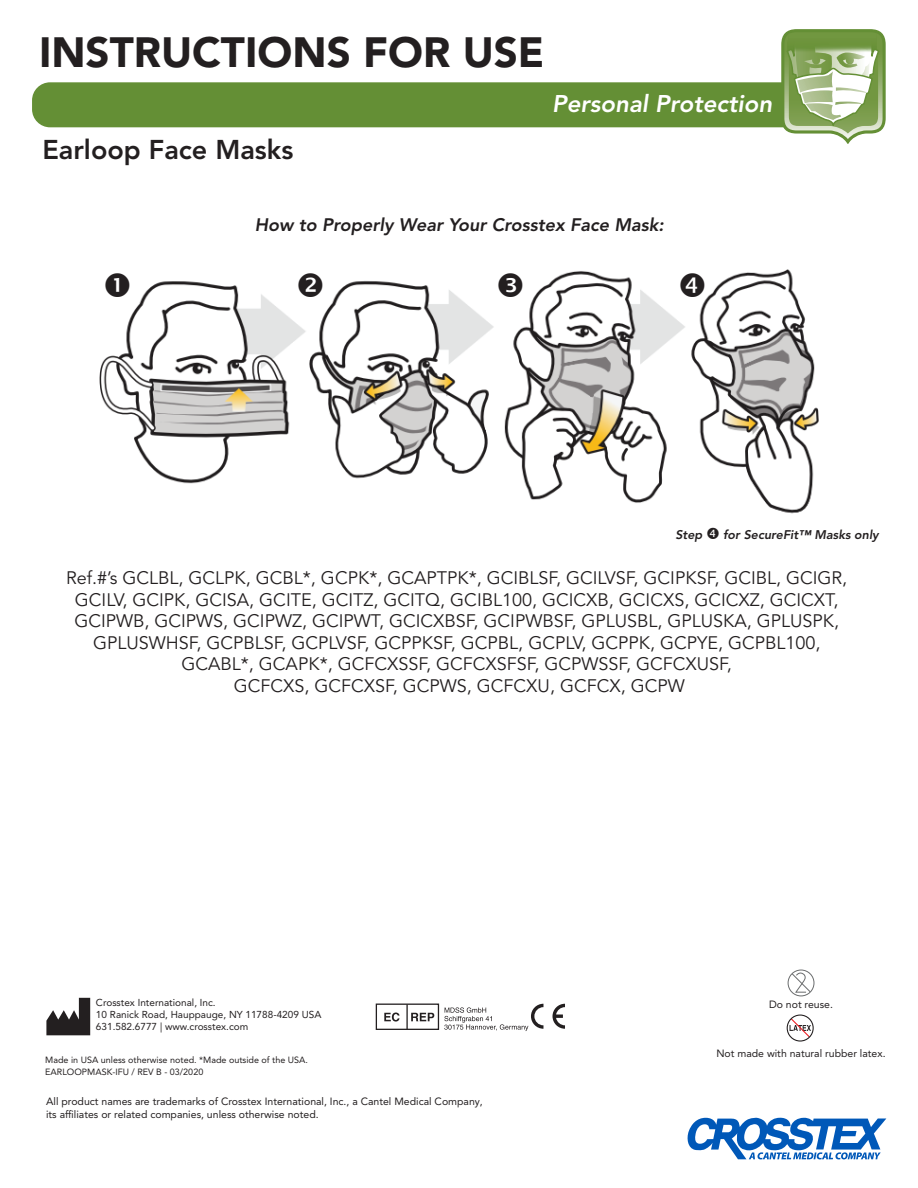
<style>
.page{position:relative;width:918px;height:1188px;background:#fff}
.page>*{position:absolute;margin:0;border:0;box-sizing:border-box;transform-origin:0 0}
.t1{font:900 42px "Avenir LT Pro";color:#231f20}
.t2{font:800 27px "Avenir LT Pro";color:#231f20}
.t3{font:italic 800 24px "Avenir LT Pro";color:#fff}
.t4{font:18px/21.6px "Avenir LT Pro";color:#231f20;text-align:center}
.t5{font:italic 800 18px "Avenir LT Pro";color:#231f20}
.t6{font:italic 800 12.45px "Avenir LT Pro";color:#231f20}
.t7{font:10.5px/12.6px "Avenir LT Pro";color:#231f20}
.t8{font:10.05px/11.7px "Avenir LT Pro";color:#231f20}
.t9{font:9px/12px "Avenir LT Pro";color:#231f20}
</style>
<div class="page">
<div style="left:32px;top:82px;width:849px;height:45px;background:#648f35;border-radius:18px"></div>
<svg style="left:781px;top:29px;width:105px;height:115px"></svg>
<svg style="left:787px;top:52px;width:89px;height:1px"></svg>
<svg style="left:787px;top:51px;width:89px;height:1px"></svg>
<svg style="left:787px;top:50px;width:89px;height:1px"></svg>
<hr style="left:787px;top:46px;width:89px;height:4px;background:#679136">
<svg style="left:794px;top:49px;width:78px;height:1px"></svg>
<svg style="left:795px;top:48px;width:77px;height:1px"></svg>
<svg style="left:815px;top:47px;width:57px;height:1px"></svg>
<div style="left:788px;top:42px;width:88px;height:5px;background:#6f9540"></div>
<div style="left:788px;top:41px;width:88px;height:5px;background:#6c933a"></div>
<div style="left:788px;top:36px;width:88px;height:5px;background:#6f953e"></div>
<hr style="left:788px;top:35px;width:88px;height:4px;background:#70953f">
<hr style="left:789px;top:34px;width:87px;height:4px;background:#719740">
<img style="left:99px;top:269px;width:720px;height:245px">
<svg style="left:687px;top:1117px;width:199px;height:42px"></svg>
<div style="left:788px;top:970px;width:27px;height:26px;border:1px solid #6d6f70;border-radius:50%"></div>
<svg style="left:791px;top:972px;width:21px;height:21px"></svg>
<svg style="left:790px;top:1017px;width:21px;height:22px"></svg>
<div style="left:787px;top:1015px;width:27px;height:27px;border:1px solid #231f20;border-radius:50%"></div>
<svg style="left:46px;top:998px;width:44px;height:37px"></svg>
<hr style="left:406px;top:1004px;width:2px;height:25px;background:#231f20">
<div style="left:376px;top:1004px;width:63px;height:26px;border:1px solid #231f20"></div>
<svg style="left:384px;top:1013px;width:16px;height:9px"></svg>
<svg style="left:411px;top:1013px;width:23px;height:8px"></svg>
<svg style="left:444px;top:1004px;width:99px;height:27px"></svg>
<svg style="left:553px;top:1004px;width:12px;height:25px"></svg>
<svg style="left:106px;top:273px;width:23px;height:24px"></svg>
<svg style="left:299px;top:273px;width:23px;height:24px"></svg>
<svg style="left:499px;top:273px;width:23px;height:24px"></svg>
<svg style="left:681px;top:273px;width:23px;height:24px"></svg>
<h1 class="t1" style="left:39px;top:27px;width:507px">INSTRUCTIONS FOR USE</h1>
<h2 class="t2" style="left:43px;top:134px;width:252px">Earloop Face Masks</h2>
<h3 class="t3" style="left:552px;top:90px;width:221px">Personal Protection</h3>
<p class="t5" style="left:255px;top:214px;width:410px">How to Properly Wear Your Crosstex Face Mask:</p>
<p class="t6" style="left:675px;top:527px;width:29px">Step</p>
<p class="t6" style="left:723px;top:527px;width:157px">for SecureFit™ Masks only</p>
<p class="t4" style="left:66px;top:567px;width:783px">Ref.#’s GCLBL, GCLPK, GCBL*, GCPK*, GCAPTPK*, GCIBLSF, GCILVSF, GCIPKSF, GCIBL, GCIGR, GCILV, GCIPK, GCISA, GCITE, GCITZ, GCITQ, GCIBL100, GCICXB, GCICXS, GCICXZ, GCICXT, GCIPWB, GCIPWS, GCIPWZ, GCIPWT, GCICXBSF, GCIPWBSF, GPLUSBL, GPLUSKA, GPLUSPK, GPLUSWHSF, GCPBLSF, GCPLVSF, GCPPKSF, GCPBL, GCPLV, GCPPK, GCPYE, GCPBL100, GCABL*, GCAPK*, GCFCXSSF, GCFCXSFSF, GCPWSSF, GCFCXUSF,<br>GCFCXS, GCFCXSF, GCPWS, GCFCXU, GCFCX, GCPW</p>
<p class="t8" style="left:96px;top:997px;width:227px">Crosstex International, Inc.<br>10 Ranick Road, Hauppauge, NY 11788-4209 USA<br>631.582.6777 | www.crosstex.com</p>
<p class="t9" style="left:45px;top:1054px;width:264px">Made in USA unless otherwise noted. *Made outside of the USA.<br>EARLOOPMASK-IFU / REV B - 03/2020</p>
<p class="t7" style="left:46px;top:1095px;width:438px">All product names are trademarks of Crosstex International, Inc., a Cantel Medical Company, its affiliates or related companies, unless otherwise noted.</p>
<p class="t7" style="left:769px;top:998px;width:66px">Do not reuse.</p>
<p class="t7" style="left:716px;top:1047px;width:171px">Not made with natural rubber latex.</p>
</div>
